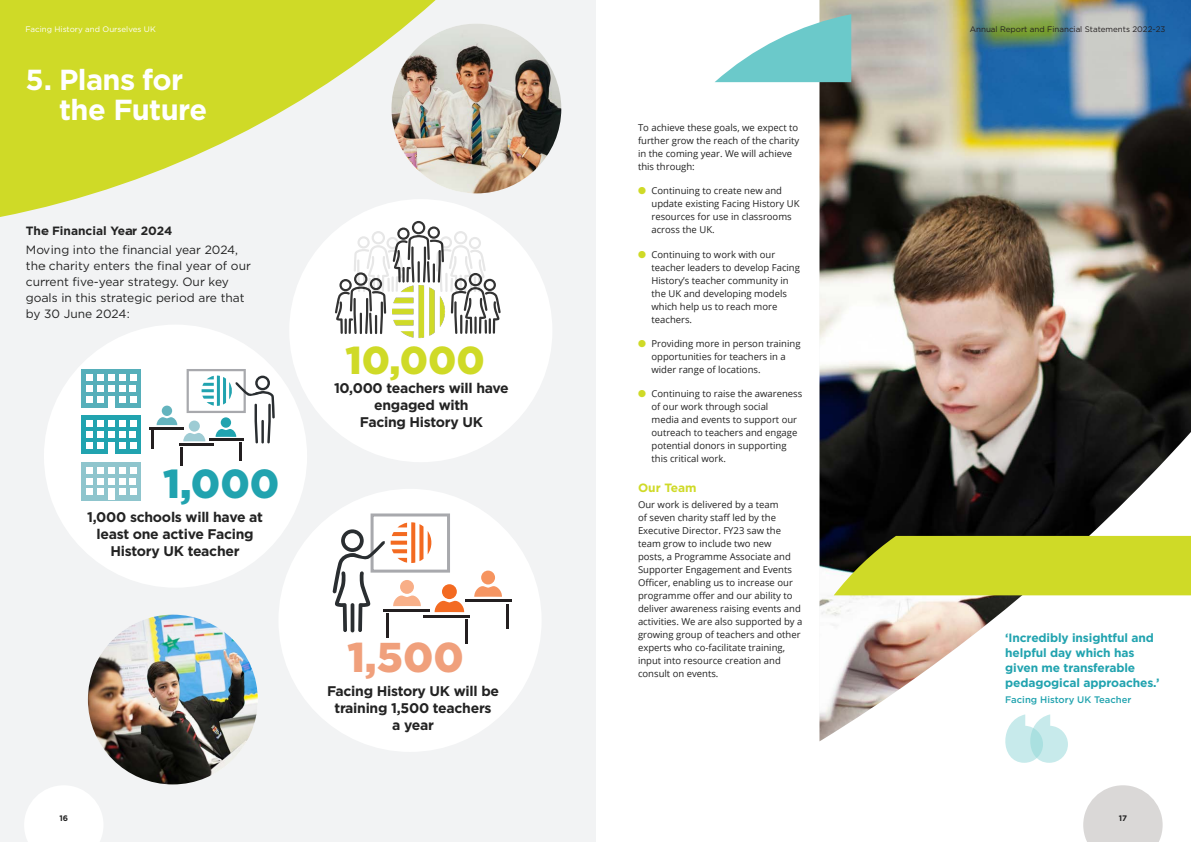
<style>
.page{position:relative;width:1191px;height:842px;background:#fff}
.page>*{position:absolute;margin:0;border:0;box-sizing:border-box;transform-origin:0 0}
.t1{font:900 41.7px "Gotham";color:#f0a07c}
.t2{font:900 40.5px "Gotham";color:#21a3af}
.t3{font:900 38.9px "Gotham";color:#cfda27}
.Headline{font:700 29px/30px "Gotham";letter-spacing:-.02em;color:#fff}
.Fact{font:700 14px/17px "Gotham";letter-spacing:-.02em;color:#232323;text-align:center}
.Open_body{font:12px/16px "Gotham";color:#232323}
.t4{font:700 12px/15px "Gotham";letter-spacing:-.01em;color:#21a3af}
.C_sub{font:700 12px "Gotham";color:#232323}
.Above_orange{font:700 12px "Gotham";color:#cfda27}
.Open_body-2{font:9.5px/13px "Open Sans";color:#232323}
.Above_orange-2{font:9.5px/13px "Open Sans";color:#232323}
.Open_body-3{font:500 9.5px "Gotham";color:#21a3af}
.t5{font:8px "Gotham";color:#231f20}
.t6{font:8px "Gotham";color:#fff}
.Contents{font:700 8px "Gotham";color:#232323}
.s1{color:#cfda27}
</style>
<div class="page">
<div style="left:0;top:0;width:595px;height:842px;background:#f2f3f4"></div>
<svg style="left:0;top:0;width:435px;height:217px;fill:#cfda27"></svg>
<img style="left:819px;top:0;width:372px;height:741px">
<div style="left:44px;top:325px;width:263px;height:263px;background:#fff;border-radius:50%"></div>
<div style="left:81px;top:369px;width:60px;height:38px;background:#56afba"></div>
<div style="left:86px;top:374px;width:7px;height:7px;background:#fff"></div>
<div style="left:97px;top:374px;width:6px;height:7px;background:#fff"></div>
<div style="left:108px;top:374px;width:6px;height:7px;background:#fff"></div>
<div style="left:119px;top:374px;width:6px;height:7px;background:#fff"></div>
<div style="left:130px;top:374px;width:6px;height:7px;background:#fff"></div>
<div style="left:86px;top:385px;width:6px;height:7px;background:#fff"></div>
<div style="left:97px;top:385px;width:6px;height:7px;background:#fff"></div>
<div style="left:108px;top:385px;width:6px;height:7px;background:#fff"></div>
<div style="left:119px;top:385px;width:6px;height:7px;background:#fff"></div>
<div style="left:130px;top:385px;width:6px;height:7px;background:#fff"></div>
<div style="left:86px;top:396px;width:7px;height:6px;background:#fff"></div>
<svg style="left:97px;top:396px;width:6px;height:6px"></svg>
<div style="left:108px;top:396px;width:6px;height:11px;background:#fff"></div>
<svg style="left:119px;top:396px;width:17px;height:6px"></svg>
<div style="left:81px;top:415px;width:60px;height:38px;background:#21a3af"></div>
<div style="left:86px;top:420px;width:7px;height:7px;background:#fff"></div>
<div style="left:97px;top:420px;width:6px;height:7px;background:#fff"></div>
<div style="left:108px;top:420px;width:6px;height:7px;background:#fff"></div>
<div style="left:119px;top:420px;width:6px;height:7px;background:#fff"></div>
<div style="left:130px;top:420px;width:6px;height:7px;background:#fff"></div>
<div style="left:86px;top:431px;width:6px;height:7px;background:#fff"></div>
<div style="left:97px;top:431px;width:6px;height:7px;background:#fff"></div>
<div style="left:108px;top:431px;width:6px;height:7px;background:#fff"></div>
<div style="left:119px;top:431px;width:6px;height:7px;background:#fff"></div>
<div style="left:130px;top:431px;width:6px;height:7px;background:#fff"></div>
<div style="left:86px;top:442px;width:7px;height:6px;background:#fff"></div>
<svg style="left:97px;top:442px;width:6px;height:6px"></svg>
<div style="left:108px;top:442px;width:6px;height:11px;background:#fff"></div>
<svg style="left:119px;top:442px;width:17px;height:6px"></svg>
<div style="left:81px;top:462px;width:60px;height:38px;background:#8fc5cd"></div>
<div style="left:86px;top:467px;width:7px;height:7px;background:#fff"></div>
<div style="left:97px;top:467px;width:6px;height:7px;background:#fff"></div>
<div style="left:108px;top:467px;width:6px;height:7px;background:#fff"></div>
<div style="left:119px;top:467px;width:6px;height:7px;background:#fff"></div>
<div style="left:130px;top:467px;width:6px;height:7px;background:#fff"></div>
<div style="left:86px;top:478px;width:6px;height:7px;background:#fff"></div>
<div style="left:97px;top:478px;width:6px;height:7px;background:#fff"></div>
<div style="left:108px;top:478px;width:6px;height:7px;background:#fff"></div>
<div style="left:119px;top:478px;width:6px;height:7px;background:#fff"></div>
<div style="left:130px;top:478px;width:6px;height:7px;background:#fff"></div>
<div style="left:86px;top:488px;width:7px;height:7px;background:#fff"></div>
<div style="left:97px;top:488px;width:6px;height:7px;background:#fff"></div>
<div style="left:108px;top:488px;width:6px;height:12px;background:#fff"></div>
<div style="left:119px;top:488px;width:6px;height:7px;background:#fff"></div>
<div style="left:130px;top:488px;width:6px;height:7px;background:#fff"></div>
<hr style="left:149px;top:427px;width:35px;height:2px;background:#231f20">
<svg style="left:151px;top:369px;width:124px;height:96px"></svg>
<svg style="left:1083px;top:785px;width:79px;height:57px"></svg>
<svg style="left:24px;top:786px;width:79px;height:56px"></svg>
<svg style="left:1004px;top:714px;width:64px;height:49px"></svg>
<div style="left:289px;top:199px;width:263px;height:263px;background:#fff;border-radius:50%"></div>
<img style="left:404px;top:334px;width:29px;height:5px">
<svg style="left:335px;top:221px;width:166px;height:113px"></svg>
<div style="left:278px;top:489px;width:263px;height:263px;background:#fff;border-radius:50%"></div>
<div style="left:370px;top:513px;width:80px;height:60px;border:3px solid #a8a9ad"></div>
<svg style="left:391px;top:522px;width:41px;height:41px"></svg>
<svg style="left:332px;top:529px;width:53px;height:103px"></svg>
<div style="left:400px;top:580px;width:14px;height:14px;background:#f8ae87;border-radius:50%"></div>
<svg style="left:393px;top:595px;width:28px;height:11px"></svg>
<hr style="left:383px;top:609px;width:47px;height:3px;background:#231f20">
<hr style="left:386px;top:613px;width:3px;height:25px;background:#231f20">
<hr style="left:423px;top:615px;width:47px;height:3px;background:#231f20">
<hr style="left:464px;top:620px;width:3px;height:24px;background:#231f20">
<div style="left:442px;top:584px;width:15px;height:15px;background:#f36a21;border-radius:50%"></div>
<svg style="left:434px;top:601px;width:30px;height:11px"></svg>
<div style="left:481px;top:571px;width:14px;height:13px;background:#f6945f;border-radius:50%"></div>
<svg style="left:474px;top:586px;width:28px;height:11px"></svg>
<hr style="left:465px;top:599px;width:46px;height:3px;background:#231f20">
<hr style="left:506px;top:604px;width:3px;height:24px;background:#231f20">
<svg style="left:715px;top:14px;width:136px;height:68px"></svg>
<svg style="left:833px;top:536px;width:358px;height:59px;background:#c2cc27"></svg>
<img style="left:88px;top:615px;width:170px;height:169px;border-radius:85px">
<img style="left:391px;top:24px;width:170px;height:169px;border-radius:85px">
<p class="t6" style="left:26px;top:24px;width:132px">Facing History and Ourselves UK</p>
<p class="Headline" style="left:59px;top:64px;width:150px;text-indent:-34px">5. Plans for the Future</p>
<p class="C_sub" style="left:26px;top:223px;width:148px">The Financial Year 2024</p>
<p class="Open_body" style="left:26px;top:241px;width:226px">Moving into the financial year 2024, the charity enters the final year of our current five-year strategy. Our key goals in this strategic period are that by 30 June 2024:</p>
<p class="t2" style="left:163px;top:456px;width:118px">1,000</p>
<p class="Fact" style="left:87px;top:509px;width:177px">1,000 schools will have at least one active Facing<br>History UK teacher</p>
<p class="t3" style="left:345px;top:334px;width:141px">10,000</p>
<p class="Fact" style="left:334px;top:379px;width:176px">10,000 teachers will have engaged with<br>Facing History UK</p>
<p class="t1" style="left:347px;top:628px;width:118px">1,500</p>
<p class="Fact" style="left:327px;top:683px;width:174px">Facing History UK will be training 1,500 teachers<br>a year</p>
<p class="Open_body-2" style="left:638px;top:121px;width:163px">To achieve these goals, we expect to further grow the reach of the charity in the coming year. We will achieve this through:</p>
<p class="Above_orange-2" style="left:651px;top:184px;width:149px;text-indent:-13px"><span class="s1">●</span> Continuing to create new and update existing Facing History UK resources for use in classrooms across the UK.</p>
<p class="Above_orange-2" style="left:651px;top:248px;width:150px;text-indent:-13px"><span class="s1">●</span> Continuing to work with our teacher leaders to develop Facing<br>History’s teacher community in the UK and developing models which help us to reach more teachers.</p>
<p class="Above_orange-2" style="left:651px;top:337px;width:150px;text-indent:-13px"><span class="s1">●</span> Providing more in person training opportunities for teachers in a wider range of locations.</p>
<p class="Above_orange-2" style="left:651px;top:387px;width:152px;text-indent:-13px"><span class="s1">●</span> Continuing to raise the awareness of our work through social<br>media and events to support our outreach to teachers and engage potential donors in supporting this critical work.</p>
<p class="Above_orange" style="left:638px;top:480px;width:60px">Our Team</p>
<p class="Open_body-2" style="left:638px;top:498px;width:166px">Our work is delivered by a team<br>of seven charity staff led by the<br>Executive Director. FY23 saw the team grow to include two new<br>posts, a Programme Associate and<br>Supporter Engagement and Events<br>Officer, enabling us to increase our programme offer and our ability to deliver awareness raising events and activities. We are also supported by a growing group of teachers and other experts who co-facilitate training, input into resource creation and consult on events.</p>
<p class="t5" style="left:969px;top:24px;width:197px">Annual Report and Financial Statements 2022-23</p>
<p class="t4" style="left:1005px;top:630px;width:156px">‘Incredibly insightful and helpful day which has given me transferable pedagogical approaches.’</p>
<p class="Open_body-3" style="left:1005px;top:693px;width:128px">Facing History UK Teacher</p>
<p class="Contents" style="left:59px;top:813px;width:10px">16</p>
<p class="Contents" style="left:1118px;top:813px;width:10px">17</p>
</div>
